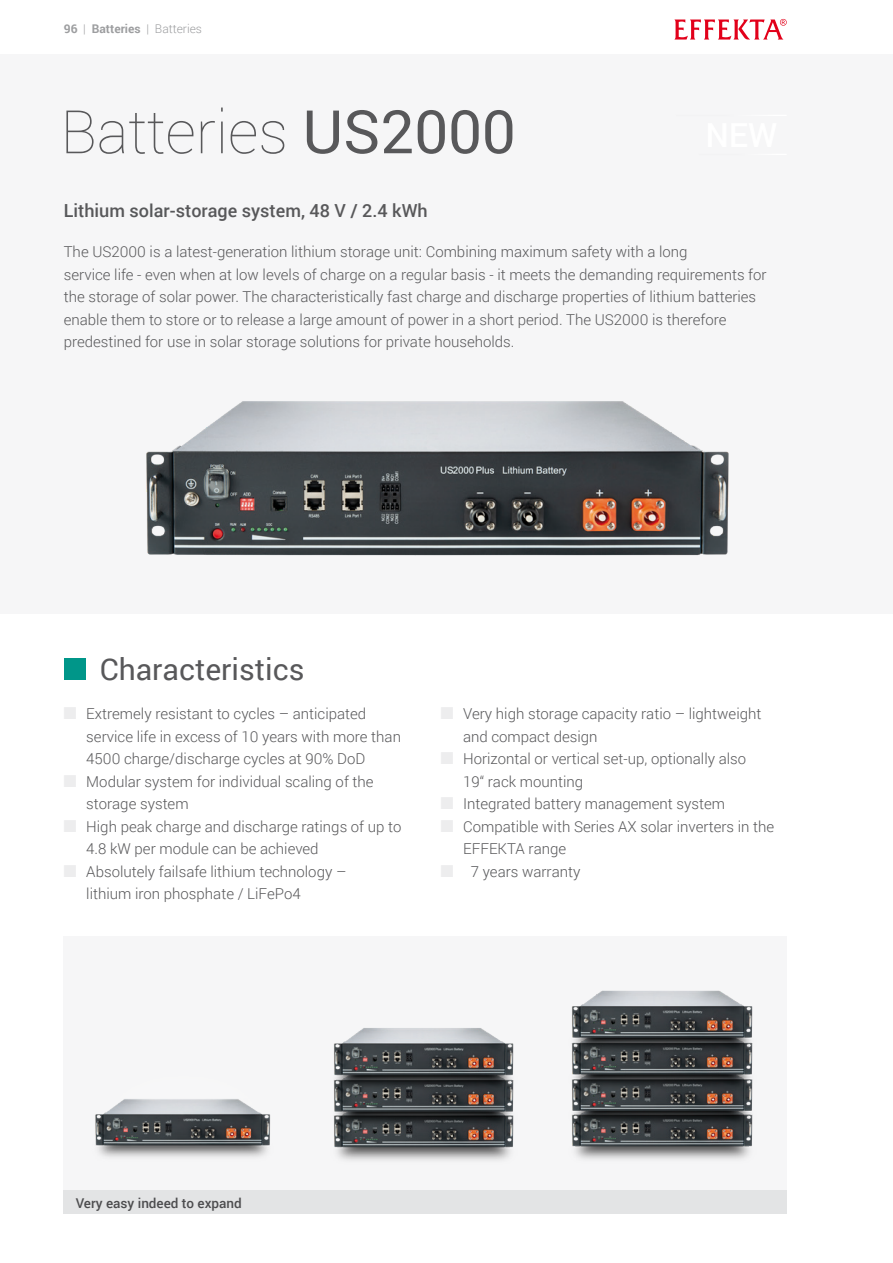
<style>
.page{position:relative;width:893px;height:1263px;background:#fff}
.page>*{position:absolute;margin:0;border:0;box-sizing:border-box;transform-origin:0 0}
.t1{font:100 60px "Roboto";color:#58585a}
.t2{font:30px "Roboto";color:#58585a}
.t3{font:500 18px "Roboto";color:#58585a}
.t4{font:300 15px/22.5px "Roboto";color:#58585a}
.t5{font:500 13.5px "Roboto";color:#4c4c4e}
.t6{font:700 12px "Roboto";color:#9d9ea0}
.s1{font-weight:300}
.s2{font-weight:400}
.s3{color:#57585a}
</style>
<div class="page">
<svg style="left:674px;top:19px;width:113px;height:21px"></svg>
<div style="left:0;top:54px;width:893px;height:560px;background:#f6f6f7"></div>
<img style="left:146px;top:401px;width:583px;height:155px">
<div style="left:63px;top:936px;width:724px;height:254px;background:#f6f6f7"></div>
<img style="left:95px;top:1099px;width:176px;height:58px">
<img style="left:333px;top:1028px;width:181px;height:132px">
<img style="left:571px;top:990px;width:182px;height:169px">
<div style="left:64px;top:658px;width:21px;height:22px;background:#009689"></div>
<div style="left:63px;top:1190px;width:724px;height:24px;background:#e3e4e5"></div>
<p class="t6" style="left:64px;top:20px;width:140px">96 <span class="s1">|</span> Batteries <span class="s1">| Batteries</span></p>
<h1 class="t1" style="left:61px;top:90px;width:457px">Batteries <span class="s2">US2000</span></h1>
<p class="t3" style="left:64px;top:198px;width:365px"><span class="s3">L</span>ithium <span class="s3">solar-</span>storage system, 48 V / 2.4 kWh</p>
<p class="t4" style="left:64px;top:240px;width:704px">The US2000 is a latest-generation lithium storage unit: Combining maximum safety with a long<br>service life - even when at low levels of charge on a regular basis - it meets the demanding requirements for the storage of solar power. The characteristically fast charge and discharge properties of lithium batteries enable them to store or to release a large amount of power in a short period. The US2000 is therefore predestined for use in solar storage solutions for private households.</p>
<h2 class="t2" style="left:100px;top:648px;width:206px">Characteristics</h2>
<p class="t4" style="left:86px;top:702px;width:317px">Extremely resistant to cycles – anticipated service life in excess of 10 years with more than 4500 charge/discharge cycles at 90% DoD Modular system for individual scaling of the storage system<br>High peak charge and discharge ratings of up to 4.8 kW per module can be achieved<br>Absolutely failsafe lithium technology –<br>lithium iron phosphate / LiFePo4</p>
<p class="t4" style="left:463px;top:702px;width:300px">Very high storage capacity ratio – lightweight</p>
<p class="t4" style="left:463px;top:724px;width:136px">and compact design</p>
<p class="t4" style="left:463px;top:747px;width:285px">Horizontal or vertical set-up, optionally also</p>
<p class="t4" style="left:463px;top:769px;width:122px">19“ rack mounting</p>
<p class="t4" style="left:463px;top:792px;width:264px">Integrated battery management system</p>
<p class="t4" style="left:463px;top:814px;width:313px">Compatible with Series AX solar inverters in the</p>
<p class="t4" style="left:463px;top:837px;width:105px">EFFEKTA range</p>
<p class="t4" style="left:471px;top:859px;width:111px"><span class="s3">7 years</span> warranty</p>
<p class="t5" style="left:76px;top:1193px;width:168px">Very easy indeed to expand</p>
</div>
